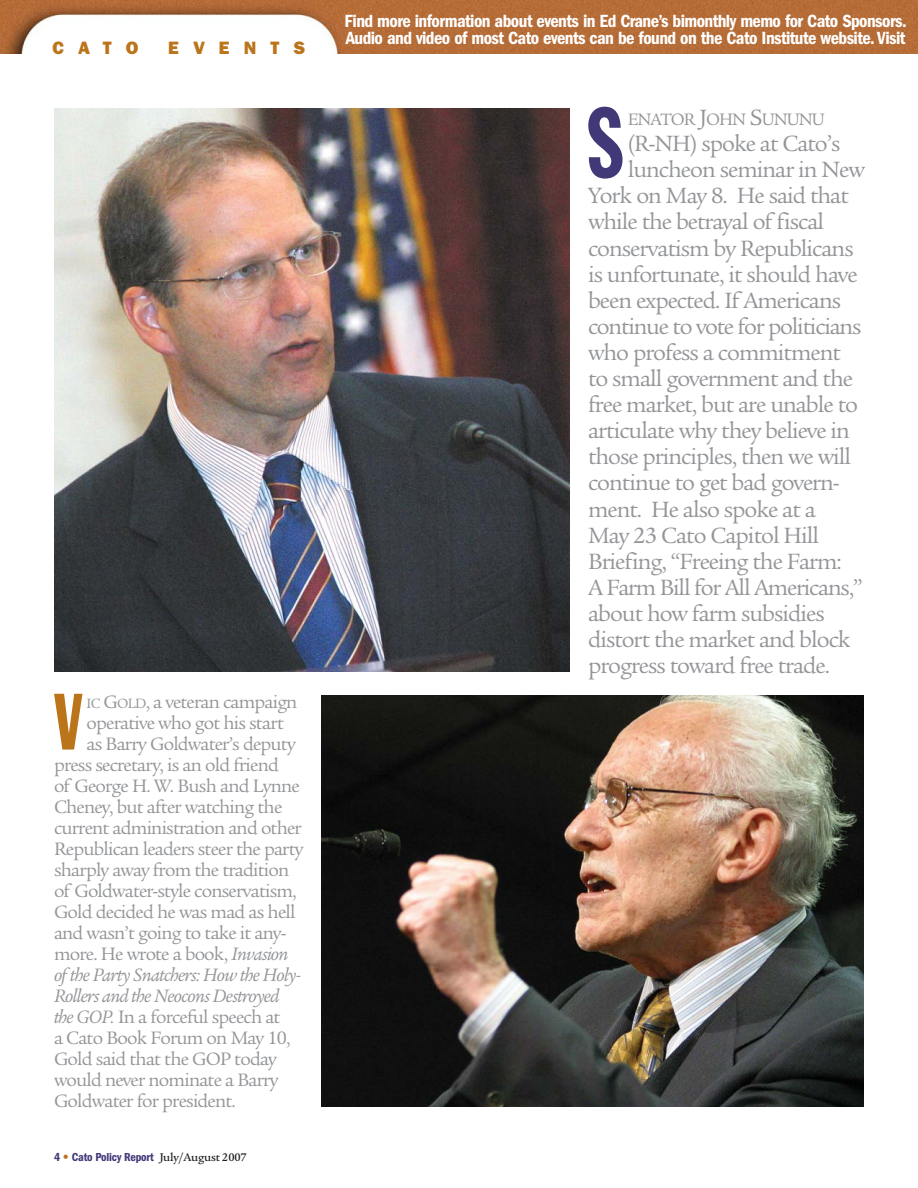
<style>
.page{position:relative;width:918px;height:1188px;background:#fff}
.page>*{position:absolute;margin:0;border:0;box-sizing:border-box;transform-origin:0 0}
.t1{font:97.2px "Franklin Gothic Extra Cond";color:#413878}
.t2{font:78.45px "Franklin Gothic Extra Cond";color:#bb741a}
.t3{font:24px "Legacy Serif";letter-spacing:-.04em;color:#939598}
.t4{font:19.5px "Legacy Serif";letter-spacing:-.04em;color:#939598}
.t5{font:italic 19.5px "Legacy Serif";letter-spacing:-.04em;color:#939598}
.t6{font:600 condensed 18.3px "Franklin Gothic";letter-spacing:-.03em;color:#fff}
.t7{font:18px "Legacy Serif";letter-spacing:-.055em;color:#939598}
.t8{font:800 18px "Franklin Gothic";letter-spacing:.78em;color:#bb741a}
.t9{font:600 condensed 12px "Franklin Gothic";letter-spacing:-.015em;color:#413878}
.s1{font-size:14.7px}
.s2{font-style:italic}
.s3{font-weight:400;color:#bb741a}
.s4{font-family:"Legacy Serif";font-weight:500;font-stretch:normal;color:#231f20}
.s5{font-size:24px}
</style>
<div class="page">
<img style="left:0;top:0;width:918px;height:54px">
<img style="left:54px;top:108px;width:515px;height:564px">
<img style="left:321px;top:695px;width:543px;height:412px">
<p class="t8" style="left:52px;top:42px;width:88px">CATO</p>
<p class="t8" style="left:168px;top:42px;width:139px">EVENTS</p>
<p class="t2" style="left:54px;top:694px;width:31px">V</p>
<p class="t4" style="left:87px;top:694px;width:212px"><span class="s1">IC</span> G<span class="s1">OLD</span>, a veteran campaign</p>
<p class="t4" style="left:87px;top:715px;width:199px">operative who got his start</p>
<p class="t4" style="left:87px;top:736px;width:211px">as Barry Goldwater’s deputy</p>
<p class="t4" style="left:54px;top:757px;width:226px">press secretary, is an old friend</p>
<p class="t4" style="left:54px;top:778px;width:247px">of George H. W. Bush and Lynne</p>
<p class="t4" style="left:54px;top:799px;width:230px">Cheney, but after watching the</p>
<p class="t4" style="left:54px;top:820px;width:249px">current administration and other</p>
<p class="t4" style="left:54px;top:841px;width:251px">Republican leaders steer the party</p>
<p class="t4" style="left:54px;top:862px;width:237px">sharply away from the tradition</p>
<p class="t4" style="left:54px;top:883px;width:244px">of Goldwater-style conservatism,</p>
<p class="t4" style="left:54px;top:904px;width:243px">Gold decided he was mad as hell</p>
<p class="t4" style="left:54px;top:925px;width:234px">and wasn’t going to take it any-</p>
<p class="t4" style="left:54px;top:946px;width:236px">more. He wrote a book, <span class="s2">Invasion</span></p>
<p class="t5" style="left:54px;top:967px;width:248px">of the Party Snatchers: How the Holy-</p>
<p class="t5" style="left:54px;top:988px;width:227px">Rollers and the Neocons Destroyed</p>
<p class="t4" style="left:54px;top:1009px;width:228px"><span class="s2">the GOP.</span> In a forceful speech at</p>
<p class="t4" style="left:54px;top:1030px;width:238px">a Cato Book Forum on May 10,</p>
<p class="t4" style="left:54px;top:1051px;width:224px">Gold said that the GOP today</p>
<p class="t4" style="left:54px;top:1072px;width:226px">would never nominate a Barry</p>
<p class="t4" style="left:54px;top:1093px;width:183px">Goldwater for president.</p>
<p class="t9" style="left:54px;top:1153px;width:194px">4 <span class="s3">•</span> Cato Policy Report <span class="s4">July/August 2007</span></p>
<p class="t6" style="left:345px;top:15px;width:564px">Find more information about events in Ed Crane’s bimonthly memo for Cato Sponsors.</p>
<p class="t6" style="left:346px;top:32px;width:561px">Audio and video of most Cato events can be found on the Cato Institute website.Visit</p>
<p class="t1" style="left:587px;top:108px;width:37px">S</p>
<p class="t7" style="left:628px;top:112px;width:199px">ENATOR <span class="s5">J</span>OHN <span class="s5">S</span>UNUNU</p>
<p class="t3" style="left:628px;top:134px;width:214px">(R-NH) spoke at Cato’s</p>
<p class="t3" style="left:628px;top:160px;width:239px">luncheon seminar in New</p>
<p class="t3" style="left:588px;top:186px;width:262px">York on May 8. He said that</p>
<p class="t3" style="left:588px;top:212px;width:238px">while the betrayal of fiscal</p>
<p class="t3" style="left:588px;top:238px;width:267px">conservatism by Republicans</p>
<p class="t3" style="left:588px;top:265px;width:271px">is unfortunate, it should have</p>
<p class="t3" style="left:588px;top:291px;width:255px">been expected. If Americans</p>
<p class="t3" style="left:588px;top:317px;width:275px">continue to vote for politicians</p>
<p class="t3" style="left:588px;top:343px;width:254px">who profess a commitment</p>
<p class="t3" style="left:588px;top:369px;width:267px">to small government and the</p>
<p class="t3" style="left:588px;top:395px;width:272px">free market, but are unable to</p>
<p class="t3" style="left:588px;top:421px;width:264px">articulate why they believe in</p>
<p class="t3" style="left:588px;top:447px;width:265px">those principles, then we will</p>
<p class="t3" style="left:588px;top:473px;width:254px">continue to get bad govern-</p>
<p class="t3" style="left:588px;top:499px;width:229px">ment. He also spoke at a</p>
<p class="t3" style="left:588px;top:526px;width:233px">May 23 Cato Capitol Hill</p>
<p class="t3" style="left:588px;top:552px;width:255px">Briefing, “Freeing the Farm:</p>
<p class="t3" style="left:588px;top:578px;width:276px">A Farm Bill for All Americans,”</p>
<p class="t3" style="left:588px;top:604px;width:238px">about how farm subsidies</p>
<p class="t3" style="left:588px;top:630px;width:264px">distort the market and block</p>
<p class="t3" style="left:588px;top:656px;width:244px">progress toward free trade.</p>
</div>
